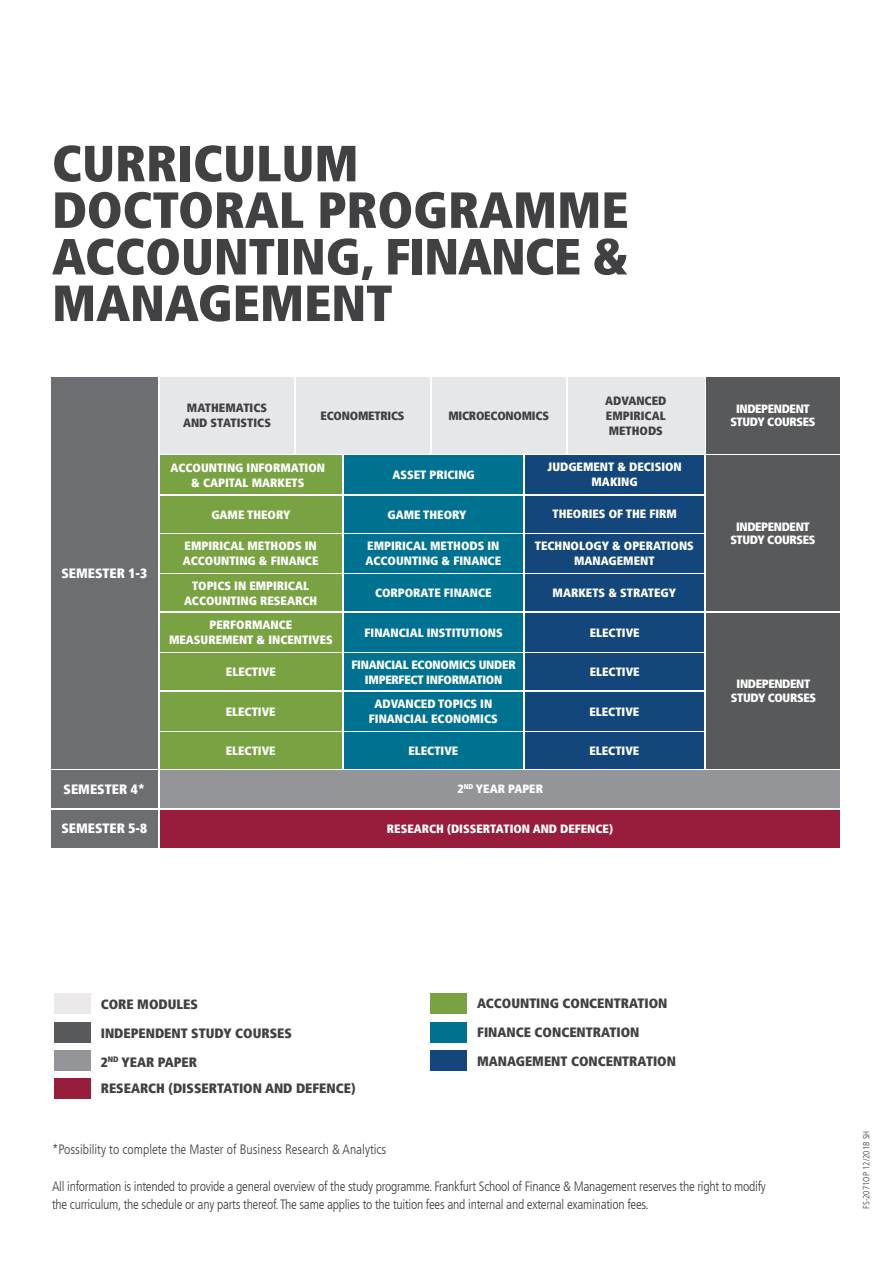
<style>
.page{position:relative;width:893px;height:1263px;background:#fff}
.page>*{position:absolute;margin:0;border:0;box-sizing:border-box;transform-origin:0 0}
.t1{font:900 condensed 50.85px/46.5px "Frutiger LT";color:#414042}
.t2{font:300 condensed 13.5px/18px "Frutiger LT";letter-spacing:-.02em;color:#414042}
.t3{font:900 condensed 13.5px/29.5px "Frutiger LT";color:#414042}
.t4{font:300 condensed 13.5px "Frutiger LT";color:#414042}
.t5{font:900 condensed 13.5px "Frutiger LT";color:#fff}
.t6{font:900 condensed 12px/15px "Frutiger LT";color:#fff;text-align:center}
.t7{font:900 condensed 12px/13.5px "Frutiger LT";letter-spacing:-.03em;color:#fff;text-align:center}
.t8{font:900 condensed 12px/15px "Frutiger LT";color:#414042;text-align:center}
.t9{font:900 condensed 12px/15px "Frutiger LT";letter-spacing:-.02em;color:#fff;text-align:center}
.t10{font:900 condensed 12px "Frutiger LT";letter-spacing:-.02em;color:#414042}
.t11{font:300 condensed 9px "Frutiger LT";color:#414142}
</style>
<div class="page">
<div style="left:430px;top:993px;width:37px;height:21px;background:#79a342"></div>
<div style="left:51px;top:377px;width:106px;height:391px;background:#6d6e71"></div>
<div style="left:706px;top:613px;width:134px;height:155px;background:#58595b"></div>
<div style="left:706px;top:455px;width:134px;height:156px;background:#58595b"></div>
<div style="left:160px;top:810px;width:680px;height:37px;background:#981d3d"></div>
<div style="left:160px;top:771px;width:680px;height:37px;background:#939598"></div>
<div style="left:51px;top:810px;width:106px;height:37px;background:#6d6e71"></div>
<div style="left:51px;top:771px;width:106px;height:37px;background:#6d6e71"></div>
<div style="left:160px;top:377px;width:134px;height:76px;background:#e6e7e8"></div>
<div style="left:296px;top:377px;width:134px;height:76px;background:#e6e7e8"></div>
<div style="left:432px;top:377px;width:134px;height:76px;background:#e6e7e8"></div>
<div style="left:568px;top:377px;width:136px;height:76px;background:#e6e7e8"></div>
<div style="left:706px;top:377px;width:134px;height:76px;background:#58595b"></div>
<div style="left:344px;top:732px;width:179px;height:36px;background:#007291"></div>
<div style="left:160px;top:732px;width:182px;height:36px;background:#79a342"></div>
<div style="left:525px;top:732px;width:179px;height:36px;background:#13467a"></div>
<div style="left:344px;top:654px;width:179px;height:36px;background:#007291"></div>
<div style="left:160px;top:654px;width:182px;height:36px;background:#79a342"></div>
<div style="left:525px;top:654px;width:179px;height:36px;background:#13467a"></div>
<div style="left:344px;top:692px;width:179px;height:38px;background:#007291"></div>
<div style="left:160px;top:692px;width:182px;height:38px;background:#79a342"></div>
<div style="left:525px;top:692px;width:179px;height:38px;background:#13467a"></div>
<div style="left:344px;top:613px;width:179px;height:38px;background:#007291"></div>
<div style="left:160px;top:613px;width:182px;height:38px;background:#79a342"></div>
<div style="left:525px;top:613px;width:179px;height:38px;background:#13467a"></div>
<div style="left:344px;top:534px;width:179px;height:38px;background:#007291"></div>
<div style="left:160px;top:534px;width:182px;height:38px;background:#79a342"></div>
<div style="left:525px;top:534px;width:179px;height:39px;background:#13467a"></div>
<div style="left:344px;top:455px;width:179px;height:39px;background:#007291"></div>
<div style="left:160px;top:455px;width:182px;height:39px;background:#79a342"></div>
<div style="left:525px;top:455px;width:179px;height:39px;background:#13467a"></div>
<div style="left:344px;top:496px;width:179px;height:36px;background:#007291"></div>
<div style="left:160px;top:496px;width:182px;height:36px;background:#79a342"></div>
<div style="left:525px;top:496px;width:179px;height:36px;background:#13467a"></div>
<div style="left:344px;top:575px;width:179px;height:36px;background:#007291"></div>
<div style="left:160px;top:575px;width:182px;height:36px;background:#79a342"></div>
<div style="left:525px;top:575px;width:179px;height:36px;background:#13467a"></div>
<div style="left:54px;top:993px;width:37px;height:21px;background:#ebe9e9"></div>
<div style="left:54px;top:1022px;width:37px;height:20px;background:#58595b"></div>
<div style="left:430px;top:1022px;width:37px;height:20px;background:#007291"></div>
<div style="left:431px;top:1050px;width:36px;height:21px;background:#13467a"></div>
<div style="left:54px;top:1050px;width:37px;height:21px;background:#939598"></div>
<div style="left:54px;top:1079px;width:37px;height:20px;background:#981d3d"></div>
<h1 class="t1" style="left:52px;top:140px;width:308px">CURRICULUM<br>DOCTORAL</h1>
<h1 class="t1" style="left:317px;top:187px;width:36px">PROGRAMME</h1>
<h1 class="t1" style="left:52px;top:233px;width:32px">ACCOUNTING</h1>
<h1 class="t1" style="left:361px;top:233px;width:78px">, FINANCE</h1>
<h1 class="t1" style="left:592px;top:233px;width:38px">&amp;</h1>
<h1 class="t1" style="left:52px;top:280px;width:35px">MANAGEMENT</h1>
<p class="t8" style="left:605px;top:393px;width:63px;text-align:justify">ADVANCED EMPIRICAL METHODS</p>
<p class="t8" style="left:183px;top:400px;width:89px">MATHEMATICS<br>AND STATISTICS</p>
<p class="t10" style="left:321px;top:408px;width:86px">ECONOMETRICS</p>
<p class="t7" style="left:730px;top:402px;width:87px">INDEPENDENT<br>STUDY COURSES</p>
<p class="t10" style="left:448px;top:408px;width:102px">MICROECONOMICS</p>
<p class="t5" style="left:61px;top:565px;width:87px">SEMESTER 1-3</p>
<p class="t5" style="left:64px;top:781px;width:83px">SEMESTER 4*</p>
<p class="t5" style="left:61px;top:820px;width:87px">SEMESTER 5-8</p>
<p class="t6" style="left:171px;top:460px;width:156px">ACCOUNTING INFORMATION &amp; CAPITAL MARKETS</p>
<p class="t6" style="left:547px;top:460px;width:136px">JUDGEMENT &amp; DECISION<br>MAKING</p>
<p class="t6" style="left:211px;top:507px;width:81px">GAME THEORY</p>
<p class="t6" style="left:387px;top:507px;width:81px">GAME THEORY</p>
<p class="t6" style="left:552px;top:506px;width:126px">THEORIES OF THE FIRM</p>
<p class="t6" style="left:392px;top:467px;width:84px">ASSET PRICING</p>
<p class="t6" style="left:183px;top:539px;width:137px;text-align:left">EMPIRICAL METHODS IN<br>ACCOUNTING &amp; FINANCE</p>
<p class="t6" style="left:535px;top:538px;width:161px">TECHNOLOGY &amp; OPERATIONS<br>MANAGEMENT</p>
<p class="t6" style="left:366px;top:539px;width:137px;text-align:left">EMPIRICAL METHODS IN<br>ACCOUNTING &amp; FINANCE</p>
<p class="t6" style="left:184px;top:578px;width:135px">TOPICS IN EMPIRICAL<br>ACCOUNTING RESEARCH</p>
<p class="t6" style="left:553px;top:585px;width:125px">MARKETS &amp; STRATEGY</p>
<p class="t6" style="left:375px;top:585px;width:118px">CORPORATE FINANCE</p>
<p class="t6" style="left:169px;top:618px;width:165px">PERFORMANCE<br>MEASUREMENT &amp; INCENTIVES</p>
<p class="t6" style="left:590px;top:625px;width:51px">ELECTIVE</p>
<p class="t6" style="left:365px;top:625px;width:140px">FINANCIAL INSTITUTIONS</p>
<p class="t9" style="left:352px;top:657px;width:166px">FINANCIAL ECONOMICS UNDER<br>IMPERFECT INFORMATION</p>
<p class="t6" style="left:226px;top:664px;width:51px">ELECTIVE</p>
<p class="t6" style="left:590px;top:664px;width:51px">ELECTIVE</p>
<p class="t6" style="left:369px;top:696px;width:130px">ADVANCED TOPICS IN<br>FINANCIAL ECONOMICS</p>
<p class="t6" style="left:226px;top:704px;width:51px">ELECTIVE</p>
<p class="t6" style="left:589px;top:704px;width:51px">ELECTIVE</p>
<p class="t6" style="left:226px;top:743px;width:51px">ELECTIVE</p>
<p class="t6" style="left:408px;top:743px;width:51px">ELECTIVE</p>
<p class="t6" style="left:589px;top:743px;width:51px">ELECTIVE</p>
<p class="t6" style="left:457px;top:781px;width:87px">2<sup>ND</sup> YEAR PAPER</p>
<p class="t6" style="left:387px;top:821px;width:228px">RESEARCH (DISSERTATION AND DEFENCE)</p>
<p class="t7" style="left:730px;top:520px;width:87px">INDEPENDENT<br>STUDY COURSES</p>
<p class="t7" style="left:731px;top:677px;width:87px">INDEPENDENT<br>STUDY COURSES</p>
<p class="t3" style="left:101px;top:989px;width:193px">CORE MODULES<br>INDEPENDENT STUDY COURSES</p>
<p class="t3" style="left:477px;top:988px;width:192px">ACCOUNTING CONCENTRATION</p>
<p class="t3" style="left:477px;top:1017px;width:164px">FINANCE CONCENTRATION</p>
<p class="t3" style="left:101px;top:1047px;width:98px">2<sup>ND</sup> YEAR PAPER</p>
<p class="t3" style="left:477px;top:1046px;width:200px">MANAGEMENT CONCENTRATION</p>
<p class="t3" style="left:101px;top:1073px;width:256px">RESEARCH (DISSERTATION AND DEFENCE)</p>
<p class="t4" style="left:52px;top:1141px;width:336px">*Possibility to complete the Master of Business Research &amp; Analytics</p>
<p class="t2" style="left:52px;top:1177px;width:715px">All information is intended to provide a general overview of the study programme. Frankfurt School of Finance &amp; Management reserves the right to modify the curriculum, the schedule or any parts thereof. The same applies to the tuition fees and internal and external examination fees.</p>
<p class="t11" style="left:861px;top:1209px;width:80px;rotate:-90deg">FS-2071OP 12/2018 SH</p>
</div>
